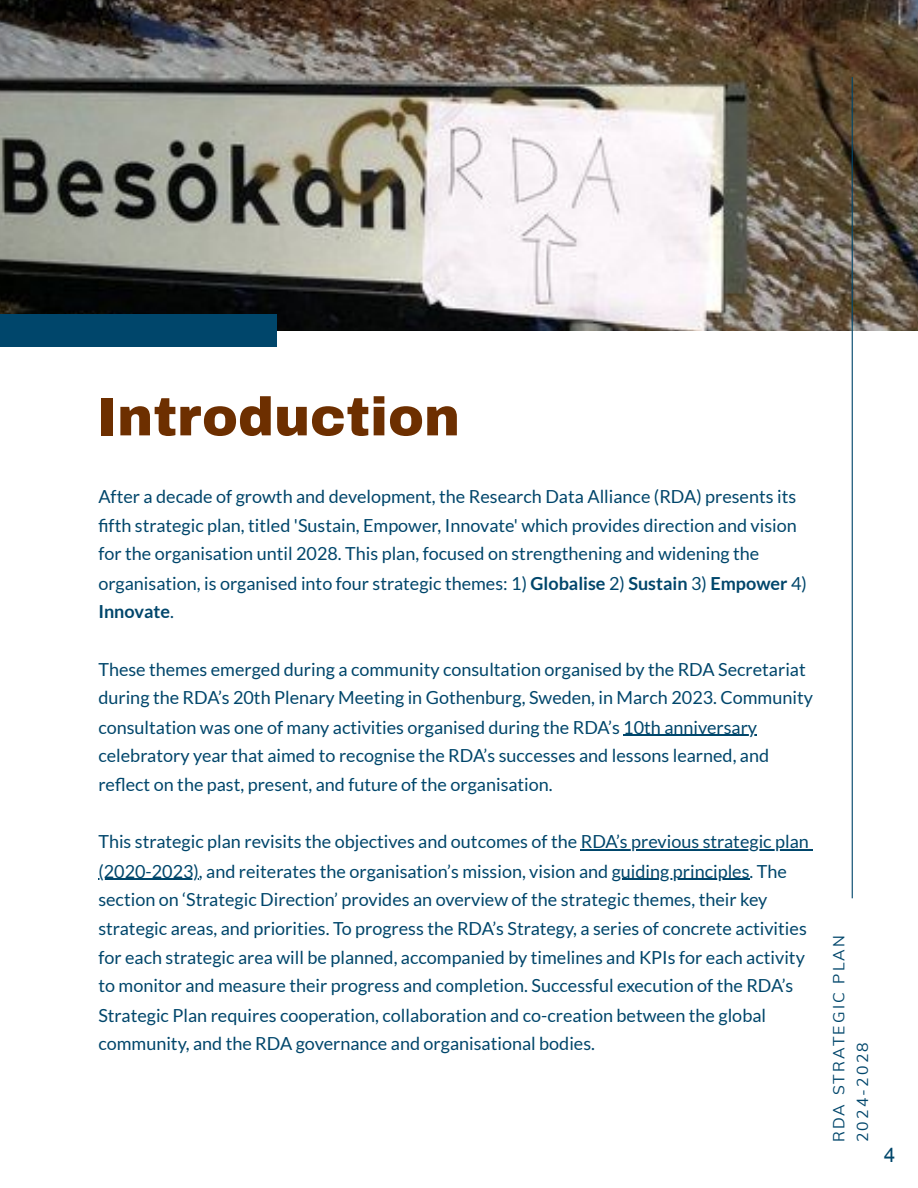
<style>
.page{position:relative;width:918px;height:1188px;background:#fff}
.page>*{position:absolute;margin:0;border:0;box-sizing:border-box;transform-origin:0 0}
.t1{font:900 54px "Archivo";color:#6d2f00}
.t2{font:20.25px "Arial";color:#00466b}
.t3{font:18px/28.8px "Lato";color:#00466b}
.t4{font:700 18px "Lato";color:#00466b}
.t5{font:15.75px/23.7px "Muli";letter-spacing:.145em;color:#00466b}
.s1{font-weight:700}
.s2{font-weight:400}
</style>
<div class="page">
<img style="left:0;top:0;width:918px;height:331px">
<div style="left:0;top:314px;width:276px;height:32px;background:#00466b"></div>
<hr style="left:623px;top:735px;width:134px;height:1px;background:#00466b">
<hr style="left:581px;top:849px;width:228px;height:1px;background:#00466b">
<hr style="left:98px;top:879px;width:101px;height:1px;background:#00466b">
<hr style="left:612px;top:879px;width:138px;height:1px;background:#00466b">
<hr style="left:852px;top:78px;width:1px;height:820px;background:#00466b">
<p class="t1" style="left:96px;top:388px;width:365px">Introduction</p>
<p class="t3" style="left:98px;top:482px;width:699px">After a decade of growth and development, the Research Data Alliance (RDA) presents its</p>
<p class="t3" style="left:98px;top:511px;width:700px">fifth strategic plan, titled 'Sustain, Empower, Innovate' which provides direction and vision</p>
<p class="t3" style="left:98px;top:539px;width:662px">for the organisation until 2028. This plan, focused on strengthening and widening the</p>
<p class="t3" style="left:98px;top:568px;width:710px">organisation, is organised into four strategic themes: 1) <span class="s1">Globalise</span> 2) <span class="s1">Sustain</span> 3) <span class="s1">Empower</span> 4)</p>
<p class="t4" style="left:98px;top:600px;width:77px">Innovate<span class="s2">.</span></p>
<p class="t3" style="left:98px;top:655px;width:709px">These themes emerged during a community consultation organised by the RDA Secretariat</p>
<p class="t3" style="left:98px;top:683px;width:716px">during the RDA’s 20th Plenary Meeting in Gothenburg, Sweden, in March 2023. Community consultation was one of many activities organised during the RDA’s 10th anniversary celebratory year that aimed to recognise the RDA’s successes and lessons learned, and reflect on the past, present, and future of the organisation.</p>
<p class="t3" style="left:98px;top:827px;width:712px">This strategic plan revisits the objectives and outcomes of the RDA’s previous strategic plan (2020-2023), and reiterates the organisation’s mission, vision and guiding principles. The section on ‘Strategic Direction’ provides an overview of the strategic themes, their key strategic areas, and priorities. To progress the RDA’s Strategy, a series of concrete activities for each strategic area will be planned, accompanied by timelines and KPIs for each activity to monitor and measure their progress and completion. Successful execution of the RDA’s Strategic Plan requires cooperation, collaboration and co-creation between the global community, and the RDA governance and organisational bodies.</p>
<p class="t5" style="left:828px;top:1142px;width:209px;rotate:-90deg">RDA STRATEGIC PLAN<br>2024-2028</p>
<p class="t2" style="left:884px;top:1144px;width:13px">4</p>
</div>
